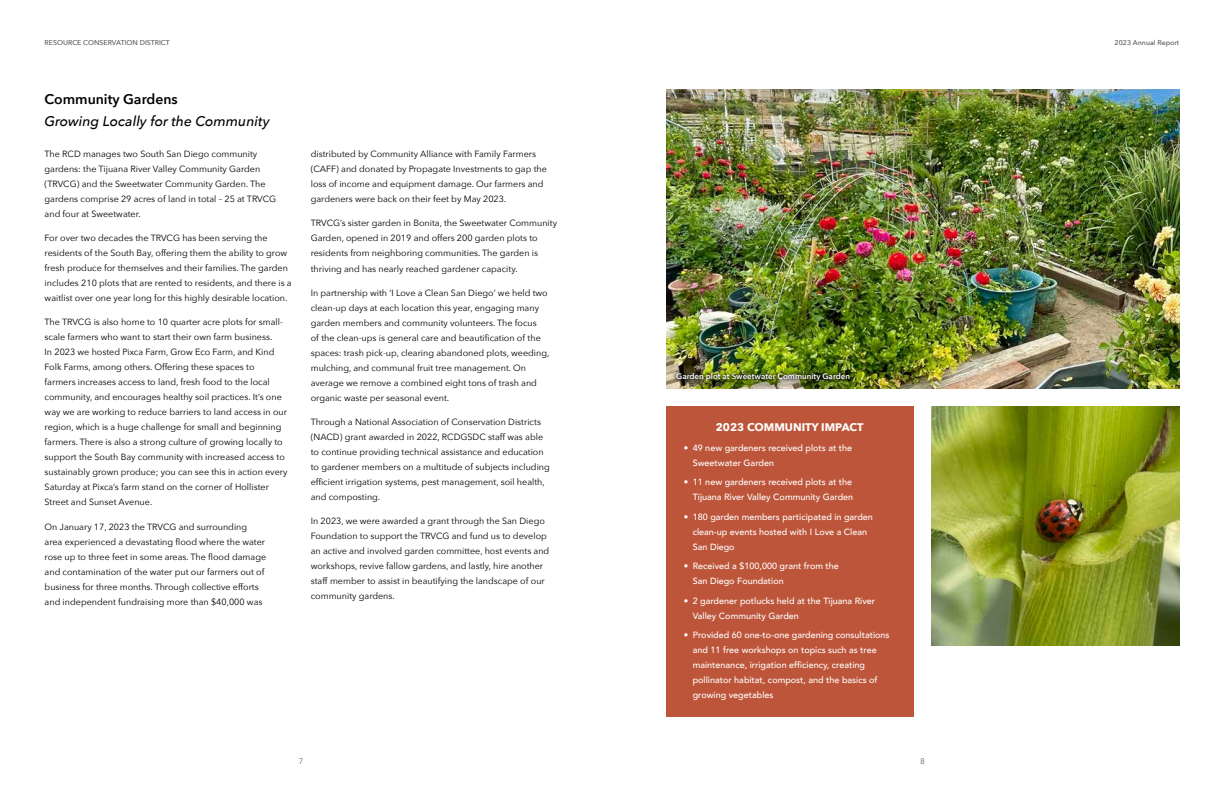
<style>
.page{position:relative;width:1224px;height:792px;background:#fff}
.page>*{position:absolute;margin:0;border:0;box-sizing:border-box;transform-origin:0 0}
.t1{font:italic 500 14px "Avenir Next";color:#000}
.t2{font:600 14px "Avenir Next";color:#000}
.t3{font:700 11px "Avenir Next";color:#fff}
.t4{font:9px/15px "Avenir Next";color:#000}
.t5{font:500 9px/15px "Avenir";color:#fff}
.t6{font:600 8px "Avenir Next";color:#fff}
.t7{font:300 8px "Avenir";color:#58585a}
.t8{font:500 7px "Avenir Next";color:#58585a}
.s1{font-weight:300}
</style>
<div class="page">
<div style="left:666px;top:407px;width:247px;height:310px;background:#bd553a"></div>
<img style="left:932px;top:407px;width:247px;height:239px">
<img style="left:666px;top:90px;width:513px;height:299px">
<div style="left:678px;top:375px;width:184px;height:18px;background:#000;opacity:.75"></div>
<img style="left:673px;top:369px;width:181px;height:16px">
<p class="t8" style="left:45px;top:36px;width:127px">RESOURCE CONSERVATION DISTRICT</p>
<h1 class="t2" style="left:45px;top:87px;width:135px">Community Gardens</h1>
<h1 class="t1" style="left:45px;top:109px;width:227px">Growing Locally for the Community</h1>
<p class="t4" style="left:45px;top:146px;width:233px">The RCD manages two South San Diego community gardens: the Tijuana River Valley Community Garden (TRVCG) and the Sweetwater Community Garden. The gardens comprise 29 acres of land in total – 25 at TRVCG and four at Sweetwater.</p>
<p class="t4" style="left:45px;top:230px;width:249px">For over two decades the TRVCG has been serving the residents of the South Bay, offering them the ability to grow fresh produce for themselves and their families. The garden includes 210 plots that are rented to residents, and there is a waitlist over one year long for this highly desirable location.</p>
<p class="t4" style="left:45px;top:314px;width:244px">The TRVCG is also home to 10 quarter acre plots for small&shy;scale farmers who want to start their own farm business.<br>In 2023 we hosted Pixca Farm, Grow Eco Farm, and Kind Folk Farms, among others. Offering these spaces to farmers increases access to land, fresh food to the local community, and encourages healthy soil practices. It’s one way we are working to reduce barriers to land access in our region, which is a huge challenge for small and beginning farmers. There is also a strong culture of growing locally to support the South Bay community with increased access to sustainably grown produce; you can see this in action every Saturday at Pixca’s farm stand on the corner of Hollister Street and Sunset Avenue.</p>
<p class="t4" style="left:45px;top:518px;width:223px">On January 17, 2023 the TRVCG and surrounding area experienced a devastating flood where the water rose up to three feet in some areas. The flood damage and contamination of the water put our farmers out of business for three months. Through collective efforts and independent fundraising more than $40,000 was</p>
<p class="t4" style="left:311px;top:146px;width:238px">distributed by Community Alliance with Family Farmers (CAFF) and donated by Propagate Investments to gap the loss of income and equipment damage. Our farmers and gardeners were back on their feet by May 2023.</p>
<p class="t4" style="left:311px;top:215px;width:248px">TRVCG’s sister garden in Bonita, the Sweetwater Community Garden, opened in 2019 and offers 200 garden plots to residents from neighboring communities. The garden is thriving and has nearly reached gardener capacity.</p>
<p class="t4" style="left:311px;top:284px;width:240px">In partnership with ‘I Love a Clean San Diego’ we held two clean-up days at each location this year, engaging many garden members and community volunteers. The focus<br>of the clean-ups is general care and beautification of the spaces: trash pick-up, clearing abandoned plots, weeding, mulching, and communal fruit tree management. On average we remove a combined eight tons of trash and organic waste per seasonal event.</p>
<p class="t4" style="left:311px;top:414px;width:241px">Through a National Association of Conservation Districts (NACD) grant awarded in 2022, RCDGSDC staff was able to continue providing technical assistance and education to gardener members on a multitude of subjects including efficient irrigation systems, pest management, soil health, and composting.</p>
<p class="t4" style="left:311px;top:513px;width:240px">In 2023, we were awarded a grant through the San Diego Foundation to support the TRVCG and fund us to develop an active and involved garden committee, host events and workshops, revive fallow gardens, and lastly, hire another staff member to assist in beautifying the landscape of our community gardens.</p>
<p class="t6" style="left:676px;top:369px;width:175px">Garden plot at Sweetwater Community Garden</p>
<p class="t3" style="left:716px;top:418px;width:149px">2023 COMMUNITY IMPACT</p>
<p class="t5" style="left:693px;top:440px;width:161px;text-indent:-9px"><span class="s1">•</span> 49 new gardeners received plots at the<br>Sweetwater Garden</p>
<p class="t5" style="left:684px;top:474px;width:171px;text-align:right"><span class="s1">•</span> 11 new gardeners received plots at the<br>Tijuana River Valley Community Garden</p>
<p class="t5" style="left:693px;top:509px;width:182px;text-indent:-9px"><span class="s1">•</span> 180 garden members participated in garden clean-up events hosted with I Love a Clean<br>San Diego</p>
<p class="t5" style="left:693px;top:558px;width:148px;text-indent:-9px"><span class="s1">•</span> Received a $100,000 grant from the<br>San Diego Foundation</p>
<p class="t5" style="left:693px;top:593px;width:184px;text-indent:-9px"><span class="s1">•</span> 2 gardener potlucks held at the Tijuana River<br>Valley Community Garden</p>
<p class="t5" style="left:693px;top:627px;width:198px;text-indent:-9px"><span class="s1">•</span> Provided 60 one-to-one gardening consultations and 11 free workshops on topics such as tree maintenance, irrigation efficiency, creating pollinator habitat, compost, and the basics of growing vegetables</p>
<p class="t7" style="left:299px;top:757px;width:6px">7</p>
<p class="t7" style="left:920px;top:756px;width:6px">8</p>
<p class="t8" style="left:1115px;top:36px;width:66px">2023 Annual Report</p>
</div>
